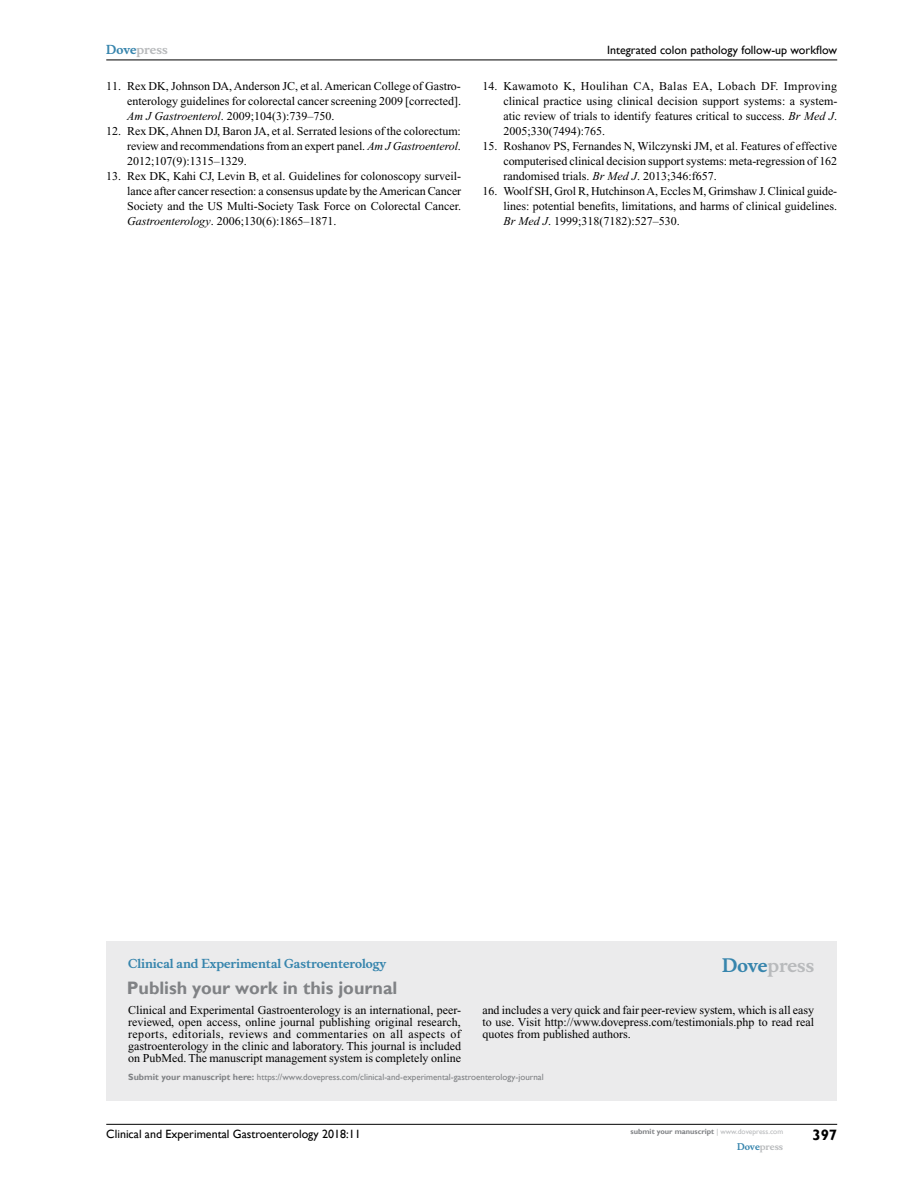
<style>
.page{position:relative;width:918px;height:1188px;background:#fff}
.page>*{position:absolute;margin:0;border:0;box-sizing:border-box;transform-origin:0 0}
.t1{font:700 18px "Gill Sans";color:#808285}
.t2{font:700 18px "Musee";color:#b8babc}
.t3{font:700 15px "Gill Sans";color:#000}
.t4{font:12px/15px "Times New Roman";color:#000;text-align:justify}
.t5{font:12px "Gill Sans";color:#000}
.t6{font:700 12px "Musee";color:#3785ad}
.t7{font:700 12px "Musee";color:#b8babc}
.t8{font:9px "Gill Sans";color:#808285}
.t9{font:700 9px "Musee";color:#b8babc}
.t10{font:700 7.5px "Gill Sans";color:#808285}
.s1{color:#3785ad}
.s2{font-style:italic}
.s3{font-weight:700}
.s4{font-weight:400;color:#b8babc}
</style>
<div class="page">
<div style="left:106px;top:941px;width:731px;height:159px;background:#ebebec"></div>
<hr style="left:106px;top:1124px;width:731px;height:1px;background:#000">
<hr style="left:106px;top:60px;width:731px;height:1px;background:#000">
<p class="t7" style="left:106px;top:43px;width:63px"><span class="s1">Dove</span>press</p>
<p class="t4" style="left:127px;top:79px;width:335px;text-indent:-21px">11. Rex DK, Johnson DA, Anderson JC, et al. American College of Gastro&shy;enterology guidelines for colorectal cancer screening 2009 [corrected].<br><span class="s2">Am J Gastroenterol</span>. 2009;104(3):739–750.</p>
<p class="t4" style="left:127px;top:124px;width:335px;text-indent:-21px">12. Rex DK, Ahnen DJ, Baron JA, et al. Serrated lesions of the colorectum: review and recommendations from an expert panel. <span class="s2">Am J Gastroenterol</span>.<br>2012;107(9):1315–1329.</p>
<p class="t4" style="left:127px;top:169px;width:335px;text-indent:-21px">13. Rex DK, Kahi CJ, Levin B, et al. Guidelines for colonoscopy surveil&shy;lance after cancer resection: a consensus update by the American Cancer Society and the US Multi-Society Task Force on Colorectal Cancer.<br><span class="s2">Gastroenterology</span>. 2006;130(6):1865–1871.</p>
<p class="t5" style="left:607px;top:43px;width:232px">Integrated colon pathology follow-up workflow</p>
<p class="t4" style="left:503px;top:79px;width:336px;text-indent:-21px">14. Kawamoto K, Houlihan CA, Balas EA, Lobach DF. Improving clinical practice using clinical decision support systems: a system&shy;atic review of trials to identify features critical to success. <span class="s2">Br Med J</span>.<br>2005;330(7494):765.</p>
<p class="t4" style="left:503px;top:139px;width:335px;text-indent:-21px">15. Roshanov PS, Fernandes N, Wilczynski JM, et al. Features of effective computerised clinical decision support systems: meta-regression of 162 randomised trials. <span class="s2">Br Med J</span>. 2013;346:f657.</p>
<p class="t4" style="left:503px;top:184px;width:335px;text-indent:-21px">16. Woolf SH, Grol R, Hutchinson A, Eccles M, Grimshaw J. Clinical guide&shy;lines: potential benefits, limitations, and harms of clinical guidelines.<br><span class="s2">Br Med J</span>. 1999;318(7182):527–530.</p>
<p class="t6" style="left:128px;top:956px;width:260px">Clinical and Experimental Gastroenterology</p>
<h1 class="t1" style="left:127px;top:977px;width:272px">Publish your work in this journal</h1>
<h1 class="t2" style="left:722px;top:955px;width:94px"><span class="s1">Dove</span>press</h1>
<p class="t4" style="left:128px;top:1004px;width:334px;line-height:12px">Clinical and Experimental Gastroenterology is an international, peer&shy;reviewed, open access, online journal publishing original research, reports, editorials, reviews and commentaries on all aspects of gastroenterology in the clinic and laboratory. This journal is included on PubMed. The manuscript management system is completely online</p>
<p class="t4" style="left:482px;top:1004px;width:333px;line-height:12px">and includes a very quick and fair peer-review system, which is all easy to use. Visit http://www.dovepress.com/testimonials.php to read real quotes from published authors.</p>
<p class="t8" style="left:128px;top:1072px;width:417px"><span class="s3">Submit your manuscript here:</span> https://www.dovepress.com/clinical-and-experimental-gastroenterology-journal</p>
<p class="t5" style="left:106px;top:1127px;width:256px">Clinical and Experimental Gastroenterology 2018:11</p>
<p class="t10" style="left:631px;top:1127px;width:154px">submit your manuscript <span class="s4">| www.dovepress.com</span></p>
<p class="t9" style="left:737px;top:1141px;width:48px"><span class="s1">Dove</span>press</p>
<p class="t3" style="left:812px;top:1126px;width:26px">397</p>
</div>
